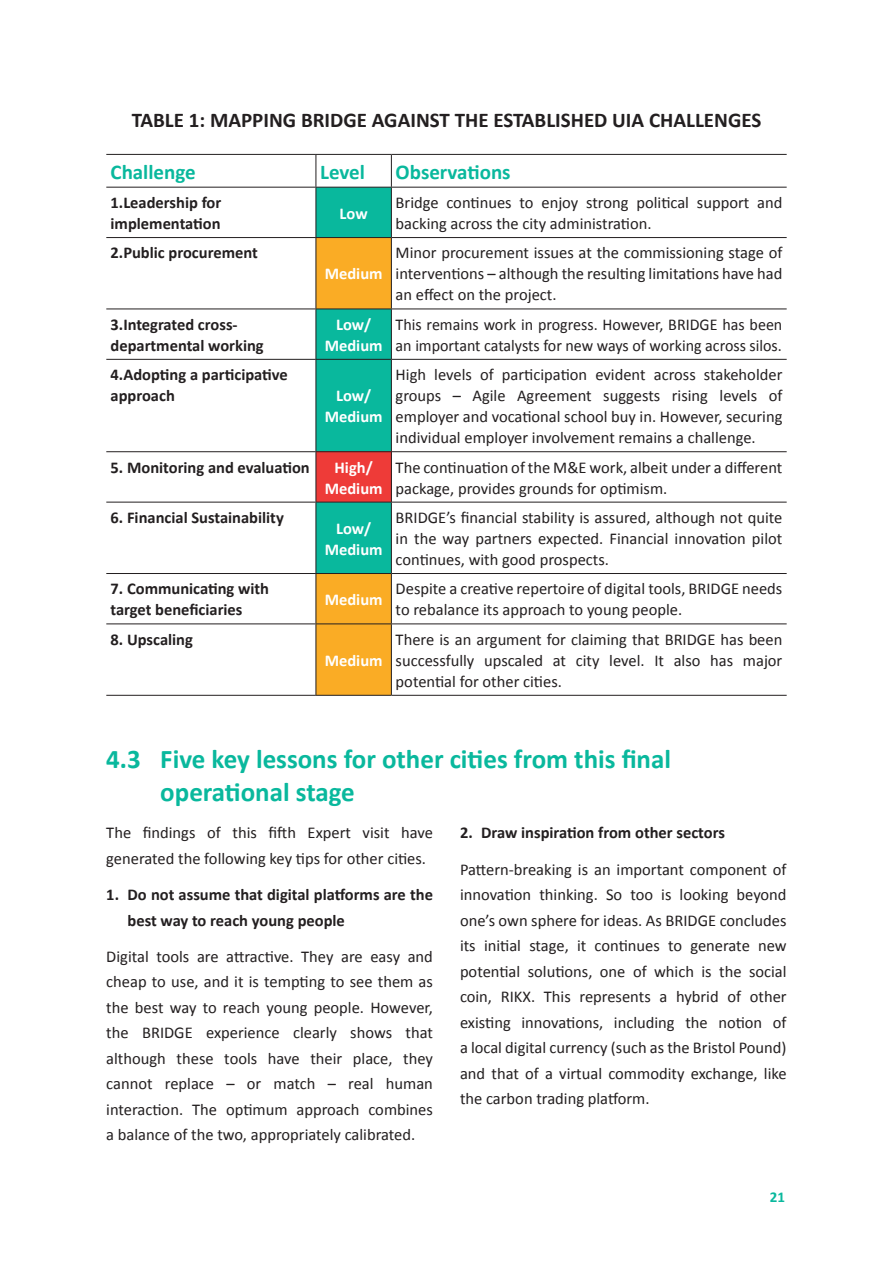
<style>
.page{position:relative;width:893px;height:1263px;background:#fff}
.page>*{position:absolute;margin:0;border:0;box-sizing:border-box;transform-origin:0 0}
.t1{font:700 27px/33px "Calibri";color:#09b89d}
.TableTitle{font:700 21px "Calibri";color:#231f20}
.TableColumnHead{font:700 21px "Calibri";color:#09b89d}
.TableText{font:16.5px/21px "Calibri";color:#231f20}
.Para{font:16.5px/25.5px "Calibri";color:#231f20;text-align:justify}
.TableText-2{font:700 16.5px/21px "Calibri";color:#231f20}
.Para-2{font:700 16.5px/25.5px "Calibri";color:#231f20}
.Table_middle_column{font:700 16.5px/21px "Calibri";color:#fff;text-align:center}
.t2{font:700 15px "Calibri";color:#09b89d}
</style>
<div class="page">
<svg style="left:317px;top:188px;width:74px;height:507px;background:#6eb26a"></svg>
<div style="left:316px;top:452px;width:75px;height:50px;background:#ee3b38"></div>
<hr style="left:106px;top:154px;width:210px;height:1px;background:#231f20">
<hr style="left:316px;top:154px;width:75px;height:1px;background:#231f20">
<hr style="left:316px;top:155px;width:1px;height:32px;background:#231f20">
<hr style="left:391px;top:154px;width:396px;height:1px;background:#231f20">
<hr style="left:391px;top:155px;width:1px;height:32px;background:#231f20">
<hr style="left:106px;top:187px;width:210px;height:1px;background:#231f20">
<hr style="left:316px;top:187px;width:75px;height:1px;background:#231f20">
<hr style="left:316px;top:188px;width:1px;height:49px;background:#231f20">
<hr style="left:391px;top:187px;width:396px;height:1px;background:#231f20">
<hr style="left:391px;top:188px;width:1px;height:49px;background:#231f20">
<hr style="left:106px;top:237px;width:210px;height:1px;background:#231f20">
<hr style="left:316px;top:237px;width:75px;height:1px;background:#231f20">
<hr style="left:316px;top:238px;width:1px;height:71px;background:#231f20">
<hr style="left:391px;top:237px;width:396px;height:1px;background:#231f20">
<hr style="left:391px;top:238px;width:1px;height:71px;background:#231f20">
<hr style="left:106px;top:309px;width:210px;height:1px;background:#231f20">
<hr style="left:316px;top:309px;width:75px;height:1px;background:#231f20">
<hr style="left:316px;top:309px;width:1px;height:50px;background:#231f20">
<hr style="left:391px;top:309px;width:396px;height:1px;background:#231f20">
<hr style="left:391px;top:309px;width:1px;height:50px;background:#231f20">
<hr style="left:106px;top:359px;width:210px;height:1px;background:#231f20">
<hr style="left:316px;top:359px;width:75px;height:1px;background:#231f20">
<hr style="left:316px;top:360px;width:1px;height:91px;background:#231f20">
<hr style="left:391px;top:359px;width:396px;height:1px;background:#231f20">
<hr style="left:391px;top:360px;width:1px;height:91px;background:#231f20">
<hr style="left:106px;top:451px;width:210px;height:1px;background:#231f20">
<hr style="left:316px;top:451px;width:75px;height:1px;background:#231f20">
<hr style="left:316px;top:452px;width:1px;height:50px;background:#231f20">
<hr style="left:391px;top:451px;width:396px;height:1px;background:#231f20">
<hr style="left:391px;top:452px;width:1px;height:50px;background:#231f20">
<hr style="left:106px;top:502px;width:210px;height:1px;background:#231f20">
<hr style="left:316px;top:502px;width:75px;height:1px;background:#231f20">
<hr style="left:316px;top:502px;width:1px;height:71px;background:#231f20">
<hr style="left:391px;top:502px;width:396px;height:1px;background:#231f20">
<hr style="left:391px;top:502px;width:1px;height:71px;background:#231f20">
<hr style="left:106px;top:573px;width:210px;height:1px;background:#231f20">
<hr style="left:316px;top:573px;width:75px;height:1px;background:#231f20">
<hr style="left:316px;top:574px;width:1px;height:49px;background:#231f20">
<hr style="left:391px;top:573px;width:396px;height:1px;background:#231f20">
<hr style="left:391px;top:574px;width:1px;height:49px;background:#231f20">
<hr style="left:106px;top:623px;width:210px;height:1px;background:#231f20">
<hr style="left:316px;top:623px;width:75px;height:1px;background:#231f20">
<hr style="left:316px;top:624px;width:1px;height:71px;background:#231f20">
<hr style="left:391px;top:623px;width:396px;height:1px;background:#231f20">
<hr style="left:391px;top:624px;width:1px;height:71px;background:#231f20">
<hr style="left:106px;top:695px;width:210px;height:1px;background:#231f20">
<hr style="left:316px;top:695px;width:75px;height:1px;background:#231f20">
<hr style="left:391px;top:695px;width:396px;height:1px;background:#231f20">
<p class="TableTitle" style="left:132px;top:105px;width:631px">TABLE 1: MAPPING BRIDGE AGAINST THE ESTABLISHED UIA CHALLENGES</p>
<p class="TableColumnHead" style="left:111px;top:157px;width:87px">Challenge</p>
<p class="TableColumnHead" style="left:320px;top:157px;width:46px">Level</p>
<p class="TableColumnHead" style="left:396px;top:157px;width:117px">Observations</p>
<p class="TableText-2" style="left:111px;top:191px;width:112px">1.Leadership for implementation</p>
<p class="Table_middle_column" style="left:340px;top:202px;width:30px">Low</p>
<p class="TableText" style="left:396px;top:192px;width:388px">Bridge continues to enjoy strong political support and backing across the city administration.</p>
<p class="TableText-2" style="left:111px;top:242px;width:149px">2.Public procurement</p>
<p class="Table_middle_column" style="left:325px;top:263px;width:59px">Medium</p>
<p class="TableText" style="left:396px;top:242px;width:388px;text-align:justify">Minor procurement issues at the commissioning stage of interventions – although the resulting limitations have had an effect on the project.</p>
<p class="TableText-2" style="left:111px;top:313px;width:155px">3.Integrated cross&shy;departmental working</p>
<p class="Table_middle_column" style="left:325px;top:313px;width:59px">Low/<br>Medium</p>
<p class="TableText" style="left:396px;top:314px;width:388px">This remains work in progress. However, BRIDGE has been an important catalysts for new ways of working across silos.</p>
<p class="TableText-2" style="left:111px;top:364px;width:179px">4.Adopting a participative approach</p>
<p class="TableText" style="left:396px;top:364px;width:388px;text-align:justify">High levels of participation evident across stakeholder groups – Agile Agreement suggests rising levels of employer and vocational school buy in. However, securing individual employer involvement remains a challenge.</p>
<p class="Table_middle_column" style="left:325px;top:385px;width:59px">Low/<br>Medium</p>
<p class="TableText-2" style="left:111px;top:456px;width:201px">5. Monitoring and evaluation</p>
<p class="Table_middle_column" style="left:325px;top:456px;width:59px">High/<br>Medium</p>
<p class="TableText" style="left:396px;top:457px;width:388px">The continuation of the M&amp;E work, albeit under a different package, provides grounds for optimism.</p>
<p class="TableText-2" style="left:111px;top:506px;width:175px">6. Financial Sustainability</p>
<p class="Table_middle_column" style="left:325px;top:517px;width:59px">Low/<br>Medium</p>
<p class="TableText" style="left:396px;top:507px;width:388px;text-align:justify">BRIDGE’s financial stability is assured, although not quite in the way partners expected. Financial innovation pilot continues, with good prospects.</p>
<p class="TableText-2" style="left:111px;top:578px;width:160px">7. Communicating with target beneficiaries</p>
<p class="Table_middle_column" style="left:325px;top:588px;width:59px">Medium</p>
<p class="TableText" style="left:396px;top:578px;width:388px">Despite a creative repertoire of digital tools, BRIDGE needs to rebalance its approach to young people.</p>
<p class="TableText-2" style="left:111px;top:628px;width:84px">8. Upscaling</p>
<p class="Table_middle_column" style="left:325px;top:649px;width:59px">Medium</p>
<p class="TableText" style="left:396px;top:629px;width:388px;text-align:justify">There is an argument for claiming that BRIDGE has been successfully upscaled at city level. It also has major potential for other cities.</p>
<h2 class="t1" style="left:160px;top:741px;width:512px;text-indent:-54px">4.3 Five key lessons for other cities from this final operational stage</h2>
<p class="Para" style="left:106px;top:820px;width:328px">The findings of this fifth Expert visit have generated the following key tips for other cities.</p>
<p class="Para-2" style="left:128px;top:881px;width:307px;text-indent:-21px">1. Do not assume that digital platforms are the best way to reach young people</p>
<p class="Para" style="left:106px;top:943px;width:328px">Digital tools are attractive. They are easy and cheap to use, and it is tempting to see them as the best way to reach young people. However, the BRIDGE experience clearly shows that although these tools have their place, they cannot replace – or match – real human interaction. The optimum approach combines a balance of the two, appropriately calibrated.</p>
<p class="Para-2" style="left:460px;top:820px;width:266px">2. Draw inspiration from other sectors</p>
<p class="Para" style="left:460px;top:856px;width:328px">Pattern-breaking is an important component of innovation thinking. So too is looking beyond one’s own sphere for ideas. As BRIDGE concludes its initial stage, it continues to generate new potential solutions, one of which is the social coin, RIKX. This represents a hybrid of other existing innovations, including the notion of a local digital currency (such as the Bristol Pound) and that of a virtual commodity exchange, like the carbon trading platform.</p>
<p class="t2" style="left:770px;top:1186px;width:17px">21</p>
</div>
